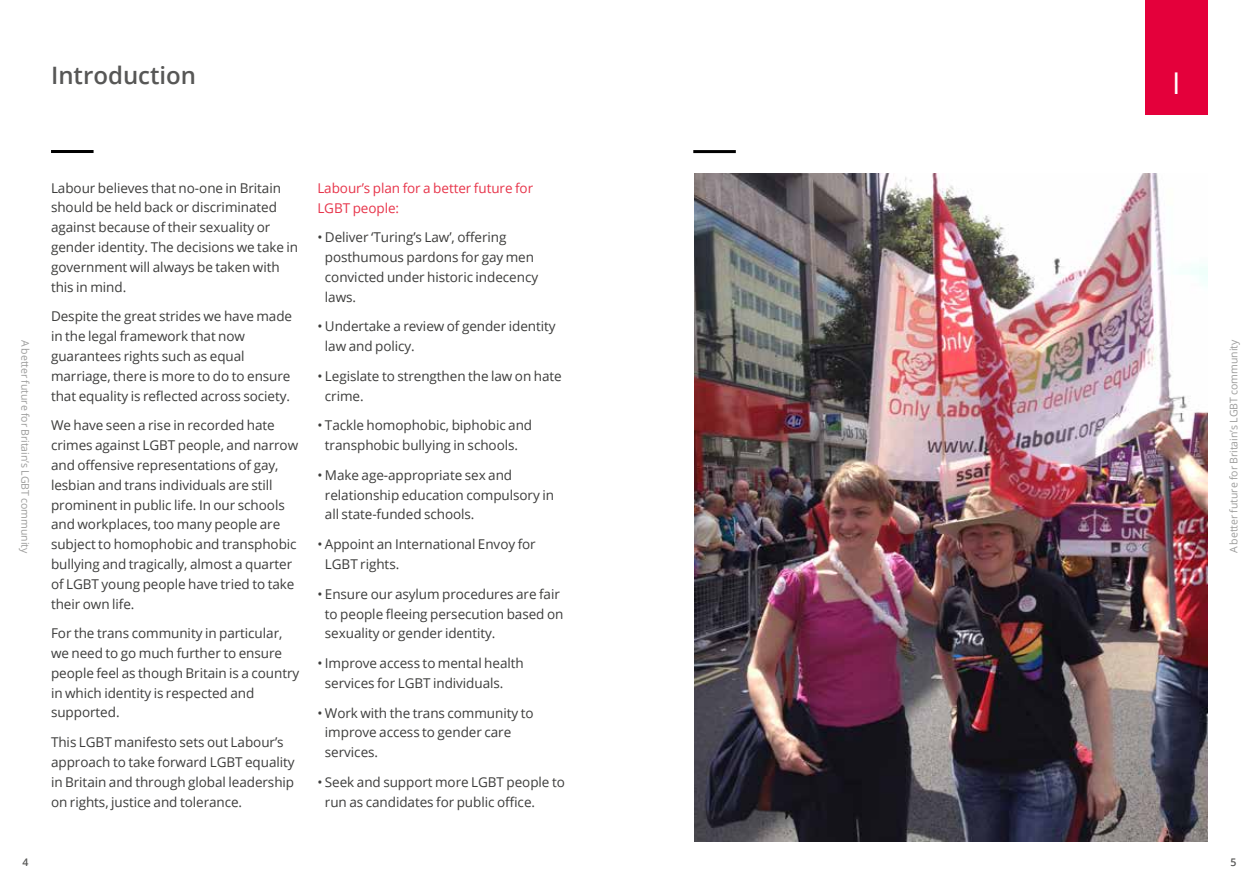
<style>
.page{position:relative;width:1259px;height:893px;background:#fff}
.page>*{position:absolute;margin:0;border:0;box-sizing:border-box;transform-origin:0 0}
.t1{font:30px "Open Sans";color:#fff}
.t2{font:600 24px "Open Sans";color:#575756}
.t3{font:13.5px/19.8px "Open Sans";letter-spacing:-.005em;color:#3c3c3b}
.t4{font:13.5px/19.8px "Open Sans";letter-spacing:-.005em;color:#e7344a}
.t5{font:10.5px "Open Sans";color:#9d9d9c}
.t6{font:600 10.5px "Open Sans";color:#575756}
</style>
<div class="page">
<hr style="left:51px;top:150px;width:43px;height:3px;background:#000">
<hr style="left:693px;top:150px;width:43px;height:3px;background:#000">
<div style="left:1145px;top:0;width:63px;height:115px;background:#e4003b"></div>
<img style="left:694px;top:173px;width:513px;height:668px">
<h2 class="t2" style="left:51px;top:59px;width:147px">Introduction</h2>
<p class="t5" style="left:33px;top:340px;width:215px;rotate:90deg">A better future for Britain’s LGBT community</p>
<p class="t3" style="left:51px;top:177px;width:249px">Labour believes that no-one in Britain should be held back or discriminated against because of their sexuality or gender identity. The decisions we take in government will always be taken with this in mind.</p>
<p class="t3" style="left:51px;top:306px;width:243px">Despite the great strides we have made in the legal framework that now guarantees rights such as equal marriage, there is more to do to ensure that equality is reflected across society.</p>
<p class="t3" style="left:51px;top:415px;width:249px">We have seen a rise in recorded hate crimes against LGBT people, and narrow and offensive representations of gay, lesbian and trans individuals are still prominent in public life. In our schools and workplaces, too many people are subject to homophobic and transphobic bullying and tragically, almost a quarter of LGBT young people have tried to take their own life.</p>
<p class="t3" style="left:51px;top:623px;width:250px">For the trans community in particular, we need to go much further to ensure people feel as though Britain is a country in which identity is respected and supported.</p>
<p class="t3" style="left:51px;top:732px;width:245px">This LGBT manifesto sets out Labour’s approach to take forward LGBT equality in Britain and through global leadership on rights, justice and tolerance.</p>
<p class="t4" style="left:317px;top:178px;width:217px">Labour’s plan for a better future for<br>LGBT people:</p>
<p class="t3" style="left:325px;top:227px;width:215px;text-indent:-8px">• Deliver ‘Turing’s Law’, offering posthumous pardons for gay men convicted under historic indecency laws.</p>
<p class="t3" style="left:325px;top:316px;width:232px;text-indent:-8px">• Undertake a review of gender identity law and policy.</p>
<p class="t3" style="left:325px;top:366px;width:238px;text-indent:-8px">• Legislate to strengthen the law on hate crime.</p>
<p class="t3" style="left:317px;top:415px;width:216px;text-align:center">• Tackle homophobic, biphobic and transphobic bullying in schools.</p>
<p class="t3" style="left:325px;top:465px;width:231px;text-indent:-8px">• Make age-appropriate sex and relationship education compulsory in all state-funded schools.</p>
<p class="t3" style="left:325px;top:534px;width:212px;text-indent:-8px">• Appoint an International Envoy for<br>LGBT rights.</p>
<p class="t3" style="left:325px;top:584px;width:240px;text-indent:-8px">• Ensure our asylum procedures are fair to people fleeing persecution based on sexuality or gender identity.</p>
<p class="t3" style="left:325px;top:653px;width:200px;text-indent:-8px">• Improve access to mental health services for LGBT individuals.</p>
<p class="t3" style="left:325px;top:702px;width:210px;text-indent:-8px">• Work with the trans community to improve access to gender care services.</p>
<p class="t3" style="left:325px;top:772px;width:241px;text-indent:-8px">• Seek and support more LGBT people to run as candidates for public office.</p>
<h1 class="t1" style="left:1172px;top:62px;width:10px">I</h1>
<p class="t5" style="left:1226px;top:553px;width:215px;rotate:-90deg">A better future for Britain’s LGBT community</p>
<p class="t6" style="left:23px;top:855px;width:7px">4</p>
<p class="t6" style="left:1230px;top:855px;width:7px">5</p>
</div>
